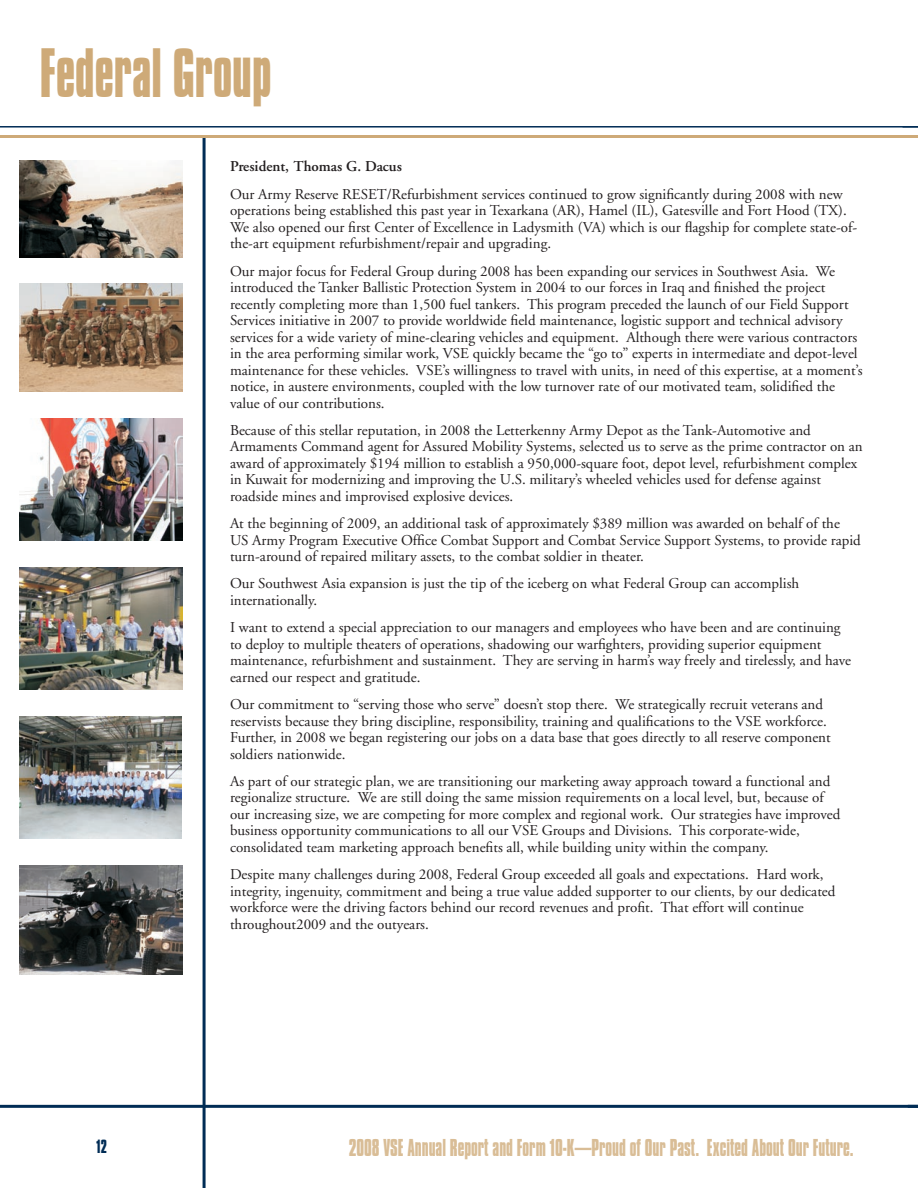
<style>
.page{position:relative;width:918px;height:1188px;background:#fff}
.page>*{position:absolute;margin:0;border:0;box-sizing:border-box;transform-origin:0 0}
.t1{font:700 60px "Compacta BT";color:#ceaa78;scale:.8 1}
.t2{font:700 21px "Compacta BT";color:#d9bd96;scale:.8 1}
.t3{font:700 16.5px "Compacta BT";color:#002c55;scale:.8 1}
.t4{font:15px/16.5px "Adobe Garamond";color:#231f20}
.t5{font:600 15px "Adobe Garamond";color:#231f20}
</style>
<div class="page">
<hr style="left:203px;top:136px;width:3px;height:1052px;background:#002c55">
<hr style="left:0;top:135px;width:918px;height:3px;background:#ceaa78">
<hr style="left:0;top:126px;width:918px;height:2px;background:#002c55">
<svg style="left:903px;top:127px;width:15px;height:1px"></svg>
<hr style="left:0;top:1105px;width:918px;height:3px;background:#002c55">
<img style="left:20px;top:866px;width:163px;height:109px">
<img style="left:20px;top:418px;width:163px;height:123px">
<img style="left:20px;top:568px;width:163px;height:122px">
<img style="left:20px;top:716px;width:162px;height:122px">
<img style="left:20px;top:161px;width:163px;height:96px">
<img style="left:20px;top:283px;width:162px;height:109px">
<h1 class="t1" style="left:40px;top:37px;width:291px">Federal Group</h1>
<p class="t5" style="left:230px;top:159px;width:173px">President, Thomas G. Dacus</p>
<p class="t4" style="left:230px;top:186px;width:629px">Our Army Reserve RESET/Refurbishment services continued to grow significantly during 2008 with new operations being established this past year in Texarkana (AR), Hamel (IL), Gatesville and Fort Hood (TX).<br>We also opened our first Center of Excellence in Ladysmith (VA) which is our flagship for complete state-of&shy;the-art equipment refurbishment/repair and upgrading.</p>
<p class="t4" style="left:230px;top:263px;width:634px">Our major focus for Federal Group during 2008 has been expanding our services in Southwest Asia. We introduced the Tanker Ballistic Protection System in 2004 to our forces in Iraq and finished the project recently completing more than 1,500 fuel tankers. This program preceded the launch of our Field Support Services initiative in 2007 to provide worldwide field maintenance, logistic support and technical advisory services for a wide variety of mine-clearing vehicles and equipment. Although there were various contractors in the area performing similar work, VSE quickly became the “go to” experts in intermediate and depot-level maintenance for these vehicles. VSE’s willingness to travel with units, in need of this expertise, at a moment’s notice, in austere environments, coupled with the low turnover rate of our motivated team, solidified the value of our contributions.</p>
<p class="t4" style="left:230px;top:422px;width:634px">Because of this stellar reputation, in 2008 the Letterkenny Army Depot as the Tank-Automotive and Armaments Command agent for Assured Mobility Systems, selected us to serve as the prime contractor on an award of approximately $194 million to establish a 950,000-square foot, depot level, refurbishment complex in Kuwait for modernizing and improving the U.S. military’s wheeled vehicles used for defense against roadside mines and improvised explosive devices.</p>
<p class="t4" style="left:230px;top:516px;width:632px">At the beginning of 2009, an additional task of approximately $389 million was awarded on behalf of the<br>US Army Program Executive Office Combat Support and Combat Service Support Systems, to provide rapid turn-around of repaired military assets, to the combat soldier in theater.</p>
<p class="t4" style="left:230px;top:576px;width:571px">Our Southwest Asia expansion is just the tip of the iceberg on what Federal Group can accomplish internationally.</p>
<p class="t4" style="left:230px;top:620px;width:623px">I want to extend a special appreciation to our managers and employees who have been and are continuing to deploy to multiple theaters of operations, shadowing our warfighters, providing superior equipment maintenance, refurbishment and sustainment. They are serving in harm’s way freely and tirelessly, and have earned our respect and gratitude.</p>
<p class="t4" style="left:230px;top:696px;width:602px">Our commitment to “serving those who serve” doesn’t stop there. We strategically recruit veterans and reservists because they bring discipline, responsibility, training and qualifications to the VSE workforce.<br>Further, in 2008 we began registering our jobs on a data base that goes directly to all reserve component soldiers nationwide.</p>
<p class="t4" style="left:230px;top:773px;width:612px">As part of our strategic plan, we are transitioning our marketing away approach toward a functional and regionalize structure. We are still doing the same mission requirements on a local level, but, because of our increasing size, we are competing for more complex and regional work. Our strategies have improved business opportunity communications to all our VSE Groups and Divisions. This corporate-wide, consolidated team marketing approach benefits all, while building unity within the company.</p>
<p class="t4" style="left:230px;top:867px;width:607px">Despite many challenges during 2008, Federal Group exceeded all goals and expectations. Hard work, integrity, ingenuity, commitment and being a true value added supporter to our clients, by our dedicated workforce were the driving factors behind our record revenues and profit. That effort will continue throughout2009 and the outyears.</p>
<p class="t3" style="left:97px;top:1136px;width:14px">12</p>
<h2 class="t2" style="left:349px;top:1135px;width:633px">2008 VSE Annual Report and Form 10-K—Proud of Our Past. Excited About Our Future.</h2>
</div>
